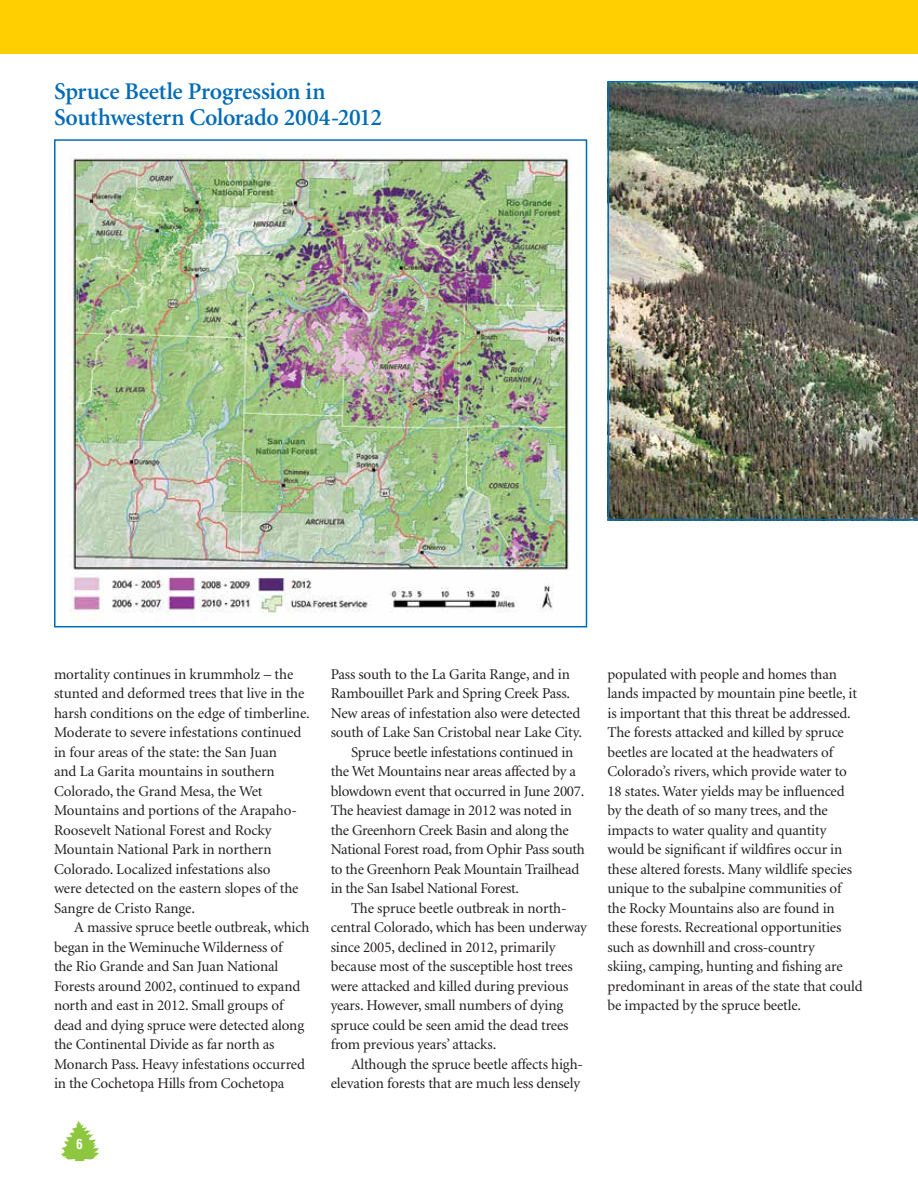
<style>
.page{position:relative;width:918px;height:1188px;background:#fff}
.page>*{position:absolute;margin:0;border:0;box-sizing:border-box;transform-origin:0 0}
.t1{font:600 24px/26.2px "Minion";letter-spacing:-.01em;color:#006bb7}
.t2{font:15px/19.5px "Minion";letter-spacing:-.01em;color:#231f20}
.t3{font:700 condensed 13.5px "Swiss 721 BT";color:#fff}
</style>
<div class="page">
<div style="left:0;top:0;width:918px;height:54px;background:#ffcf01"></div>
<img style="left:69px;top:154px;width:502px;height:462px">
<div style="left:54px;top:139px;width:533px;height:488px;border:2px solid #006bb7"></div>
<img style="left:608px;top:81px;width:310px;height:440px">
<svg style="left:61px;top:1120px;width:38px;height:41px"></svg>
<h1 class="t1" style="left:54px;top:79px;width:330px">Spruce Beetle Progression in<br>Southwestern Colorado 2004-2012</h1>
<p class="t2" style="left:54px;top:665px;width:257px">mortality continues in krummholz – the stunted and deformed trees that live in the harsh conditions on the edge of timberline.<br>Moderate to severe infestations continued in four areas of the state: the San Juan<br>and La Garita mountains in southern Colorado, the Grand Mesa, the Wet Mountains and portions of the Arapaho-Roosevelt National Forest and Rocky Mountain National Park in northern Colorado. Localized infestations also<br>were detected on the eastern slopes of the Sangre de Cristo Range.</p>
<p class="t2" style="left:54px;top:918px;width:257px;text-indent:20px">A massive spruce beetle outbreak, which began in the Weminuche Wilderness of<br>the Rio Grande and San Juan National Forests around 2002, continued to expand north and east in 2012. Small groups of dead and dying spruce were detected along the Continental Divide as far north as Monarch Pass. Heavy infestations occurred in the Cochetopa Hills from Cochetopa</p>
<p class="t3" style="left:76px;top:1136px;width:8px">6</p>
<p class="t2" style="left:331px;top:665px;width:241px">Pass south to the La Garita Range, and in</p>
<p class="t2" style="left:331px;top:684px;width:241px">Rambouillet Park and Spring Creek Pass.</p>
<p class="t2" style="left:331px;top:704px;width:251px">New areas of infestation also were detected</p>
<p class="t2" style="left:331px;top:723px;width:253px">south of Lake San Cristobal near Lake City.</p>
<p class="t2" style="left:351px;top:743px;width:224px">Spruce beetle infestations continued in</p>
<p class="t2" style="left:331px;top:762px;width:247px">the Wet Mountains near areas affected by a</p>
<p class="t2" style="left:331px;top:782px;width:255px">blowdown event that occurred in June 2007.</p>
<p class="t2" style="left:331px;top:801px;width:243px">The heaviest damage in 2012 was noted in</p>
<p class="t2" style="left:331px;top:821px;width:239px">the Greenhorn Creek Basin and along the</p>
<p class="t2" style="left:331px;top:840px;width:256px">National Forest road, from Ophir Pass south</p>
<p class="t2" style="left:331px;top:860px;width:250px">to the Greenhorn Peak Mountain Trailhead</p>
<p class="t2" style="left:331px;top:879px;width:190px">in the San Isabel National Forest.</p>
<p class="t2" style="left:351px;top:899px;width:217px">The spruce beetle outbreak in north-</p>
<p class="t2" style="left:331px;top:918px;width:258px">central Colorado, which has been underway</p>
<p class="t2" style="left:331px;top:938px;width:226px">since 2005, declined in 2012, primarily</p>
<p class="t2" style="left:331px;top:957px;width:243px">because most of the susceptible host trees</p>
<p class="t2" style="left:331px;top:977px;width:239px">were attacked and killed during previous</p>
<p class="t2" style="left:331px;top:996px;width:234px">years. However, small numbers of dying</p>
<p class="t2" style="left:331px;top:1016px;width:239px">spruce could be seen amid the dead trees</p>
<p class="t2" style="left:331px;top:1035px;width:167px">from previous years’ attacks.</p>
<p class="t2" style="left:351px;top:1055px;width:234px">Although the spruce beetle affects high-</p>
<p class="t2" style="left:331px;top:1074px;width:251px">elevation forests that are much less densely</p>
<p class="t2" style="left:608px;top:665px;width:257px">populated with people and homes than lands impacted by mountain pine beetle, it is important that this threat be addressed.<br>The forests attacked and killed by spruce beetles are located at the headwaters of Colorado’s rivers, which provide water to 18 states. Water yields may be influenced<br>by the death of so many trees, and the impacts to water quality and quantity would be significant if wildfires occur in these altered forests. Many wildlife species unique to the subalpine communities of the Rocky Mountains also are found in these forests. Recreational opportunities such as downhill and cross-country<br>skiing, camping, hunting and fishing are predominant in areas of the state that could be impacted by the spruce beetle.</p>
</div>
